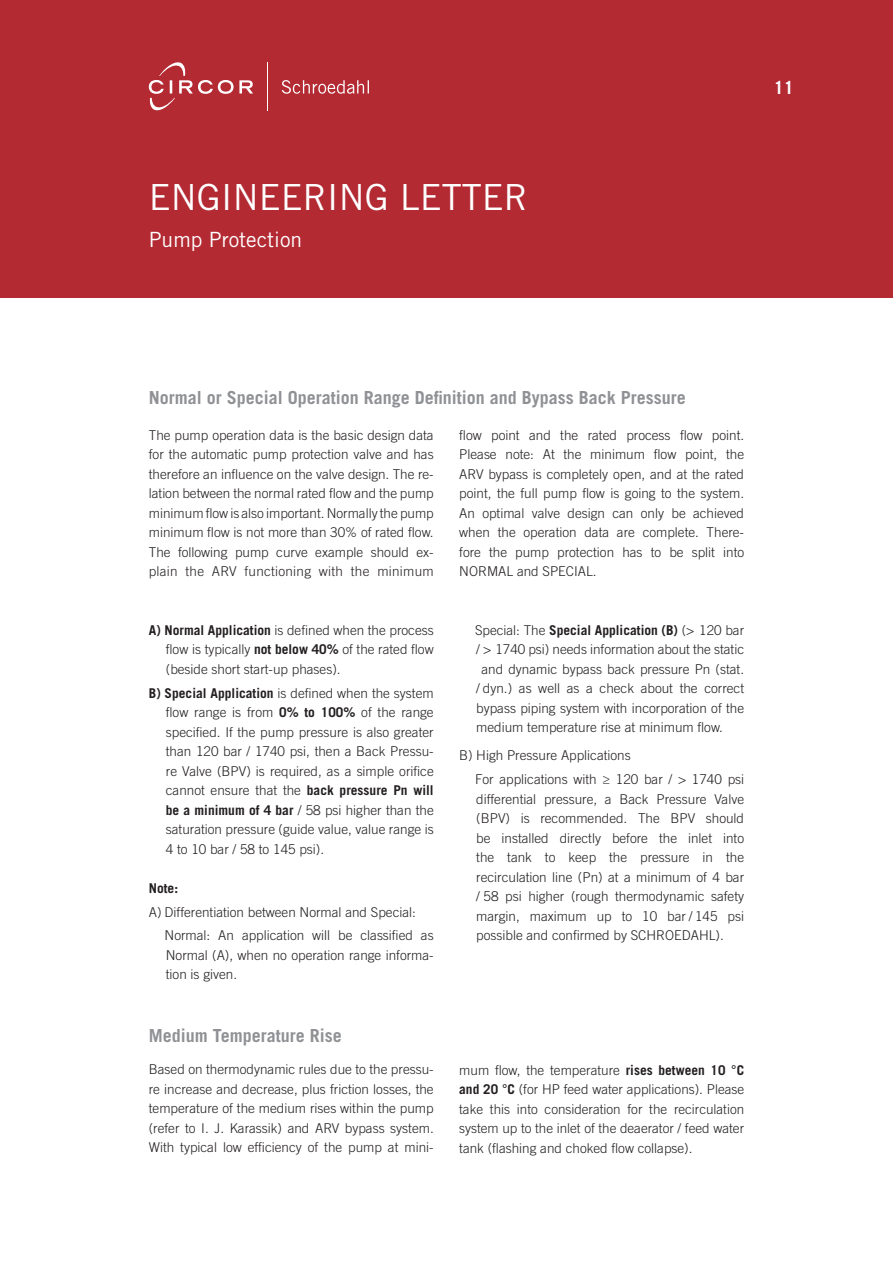
<style>
.page{position:relative;width:893px;height:1263px;background:#fff}
.page>*{position:absolute;margin:0;border:0;box-sizing:border-box;transform-origin:0 0}
.t1{font:36px "Trade Gothic LT Std";color:#fff}
.t2{font:21px "Trade Gothic LT Std";color:#fff}
.Sub{font:700 18px "Trade Gothic LT Std";color:#8f9194}
.t3{font:700 18px "Trade Gothic LT Std";color:#fff}
.GS_mit_Ei{font:300 13.5px/19.5px "Trade Gothic LT Std";color:#231f20;text-align:justify}
.GS_Block{font:300 13.5px/19.5px "Trade Gothic LT Std";color:#231f20;text-align:justify}
.GS_mit_Ei-2{font:700 13.5px "Trade Gothic LT Std";color:#231f20}
.GS_bold{font:700 13.5px "Trade Gothic LT Std";color:#231f20}
.s1{font-weight:700}
.s2{font-weight:300}
</style>
<div class="page">
<div style="left:0;top:0;width:893px;height:298px;background:#b32a33"></div>
<svg style="left:149px;top:62px;width:104px;height:49px"></svg>
<hr style="left:268px;top:63px;width:1px;height:48px;background:#fff">
<svg style="left:282px;top:80px;width:87px;height:14px"></svg>
<h1 class="t1" style="left:149px;top:175px;width:381px">ENGINEERING LETTER</h1>
<h2 class="t2" style="left:149px;top:226px;width:155px">Pump Protection</h2>
<h3 class="t3" style="left:774px;top:76px;width:22px">11</h3>
<p class="Sub" style="left:149px;top:387px;width:539px">Normal or Special Operation Range Definition and Bypass Back Pressure</p>
<p class="GS_Block" style="left:149px;top:425px;width:286px">The pump operation data is the basic design data for the automatic pump protection valve and has therefore an influence on the valve design. The re&shy;lation between the normal rated flow and the pump minimum flow is also important. Normally the pump minimum flow is not more than 30% of rated flow.<br>The following pump curve example should ex&shy;plain the ARV functioning with the minimum</p>
<p class="GS_mit_Ei" style="left:166px;top:620px;width:269px;text-indent:-17px"><span class="s1">A) Normal Application</span> is defined when the process flow is typically <span class="s1">not below 40%</span> of the rated flow (beside short start-up phases).</p>
<p class="GS_mit_Ei" style="left:166px;top:683px;width:269px;text-indent:-17px"><span class="s1">B) Special Application</span> is defined when the system flow range is from <span class="s1">0% to 100%</span> of the range specified. If the pump pressure is also greater than 120 bar / 1740 psi, then a Back Pressu&shy;re Valve (BPV) is required, as a simple orifice cannot ensure that the <span class="s1">back pressure Pn will be a minimum of 4 bar</span> / 58 psi higher than the saturation pressure (guide value, value range is 4 to 10 bar / 58 to 145 psi).</p>
<p class="GS_bold" style="left:149px;top:880px;width:31px">Note:</p>
<p class="GS_mit_Ei" style="left:149px;top:902px;width:269px">A) Differentiation between Normal and Special:</p>
<p class="GS_mit_Ei" style="left:165px;top:926px;width:271px">Normal: An application will be classified as Normal (A), when no operation range informa&shy;tion is given.</p>
<p class="Sub" style="left:149px;top:1025px;width:195px">Medium Temperature Rise</p>
<p class="GS_Block" style="left:149px;top:1060px;width:286px">Based on thermodynamic rules due to the pressu&shy;re increase and decrease, plus friction losses, the temperature of the medium rises within the pump (refer to I. J. Karassik) and ARV bypass system.<br>With typical low efficiency of the pump at mini-</p>
<p class="GS_Block" style="left:459px;top:425px;width:286px">flow point and the rated process flow point.<br>Please note: At the minimum flow point, the ARV bypass is completely open, and at the rated point, the full pump flow is going to the system.<br>An optimal valve design can only be achieved when the operation data are complete. There&shy;fore the pump protection has to be split into NORMAL and SPECIAL.</p>
<p class="GS_mit_Ei-2" style="left:475px;top:622px;width:271px"><span class="s2">Special: The</span> Special Application (B) <span class="s2">(&gt; 120 bar</span></p>
<p class="GS_mit_Ei" style="left:476px;top:640px;width:269px">/ &gt; 1740 psi) needs information about the static</p>
<p class="GS_mit_Ei" style="left:481px;top:659px;width:264px">and dynamic bypass back pressure Pn (stat.</p>
<p class="GS_mit_Ei" style="left:476px;top:679px;width:269px">/ dyn.) as well as a check about the correct</p>
<p class="GS_mit_Ei" style="left:476px;top:698px;width:269px">bypass piping system with incorporation of the</p>
<p class="GS_mit_Ei" style="left:476px;top:718px;width:248px">medium temperature rise at minimum flow.</p>
<p class="GS_mit_Ei" style="left:459px;top:746px;width:173px">B) High Pressure Applications</p>
<p class="GS_mit_Ei" style="left:475px;top:769px;width:271px">For applications with ≥ 120 bar / &gt; 1740 psi differential pressure, a Back Pressure Valve (BPV) is recommended. The BPV should be installed directly before the inlet into the tank to keep the pressure in the recirculation line (Pn) at a minimum of 4 bar / 58 psi higher (rough thermodynamic safety margin, maximum up to 10 bar / 145 psi possible and confirmed by SCHROEDAHL).</p>
<p class="GS_Block" style="left:459px;top:1060px;width:286px">mum flow, the temperature <span class="s1">rises between 10 °C and 20 °C</span> (for HP feed water applications). Please take this into consideration for the recirculation system up to the inlet of the deaerator / feed water tank (flashing and choked flow collapse).</p>
</div>
